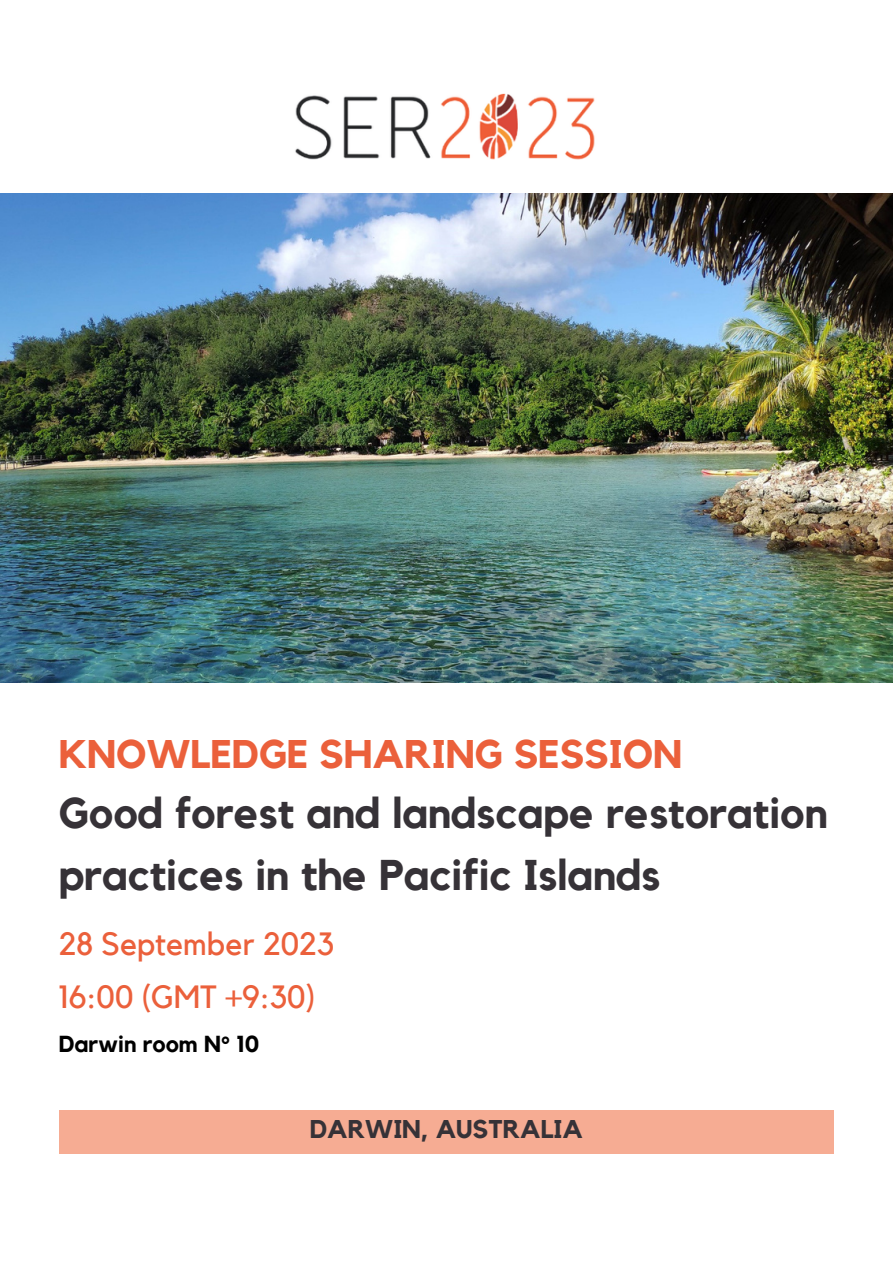
<style>
.page{position:relative;width:893px;height:1264px;background:#fff}
.page>*{position:absolute;margin:0;border:0;box-sizing:border-box;transform-origin:0 0}
.t1{font:700 42.75px/61.8px "Kollektif";color:#363237}
.t2{font:700 39.75px "Kollektif";color:#eb603b}
.t3{font:32.1px "Kollektif";color:#eb603b}
.t4{font:700 25.5px "Kollektif";color:#363237}
.t5{font:700 23.1px "Kollektif";color:#000}
</style>
<div class="page">
<img style="left:0;top:193px;width:892px;height:489px">
<div style="left:59px;top:1109px;width:774px;height:44px;background:#f6ac93"></div>
<img style="left:295px;top:93px;width:300px;height:67px">
<p class="t2" style="left:59px;top:736px;width:625px">KNOWLEDGE SHARING SESSION</p>
<p class="t1" style="left:59px;top:784px;width:770px">Good forest and landscape restoration practices in the Pacific Islands</p>
<p class="t3" style="left:59px;top:929px;width:277px">28 September 2023</p>
<p class="t3" style="left:59px;top:982px;width:258px">16:00 (GMT +9:30)</p>
<p class="t5" style="left:59px;top:1033px;width:202px">Darwin room N° 10</p>
<p class="t4" style="left:310px;top:1117px;width:275px">DARWIN, AUSTRALIA</p>
</div>
